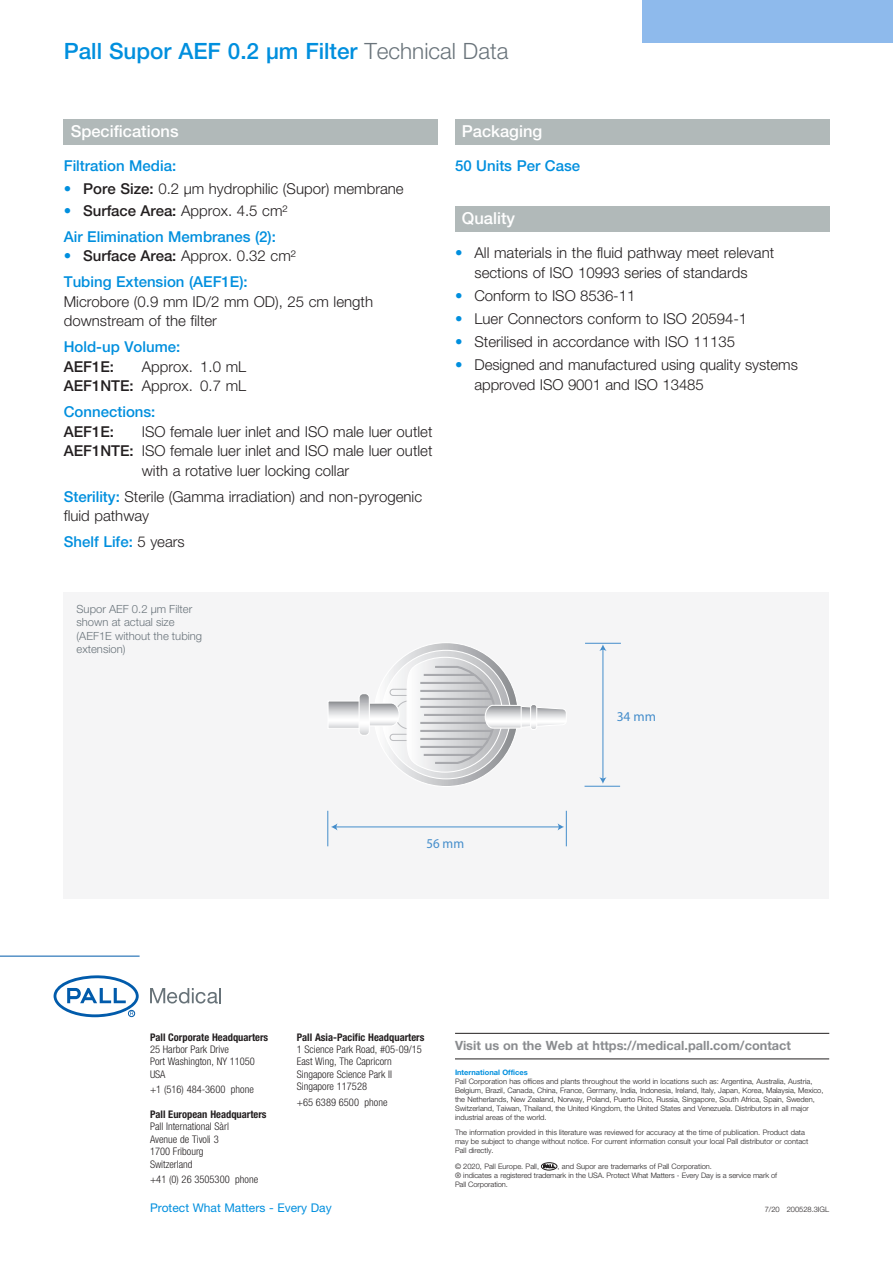
<style>
.page{position:relative;width:893px;height:1263px;background:#fff}
.page>*{position:absolute;margin:0;border:0;box-sizing:border-box;transform-origin:0 0}
.Sub_Heading{font:500 22.5px "Helvetica Neue LT Std";color:#008fde}
.Sub_Heading-2{font:500 16.5px "Helvetica Neue LT Std";color:#fff}
.Sub_Heading-3{font:300 15px/19.5px "Helvetica Neue LT Std";color:#231f20}
.Sub_Heading-4{font:500 15px/19.5px "Helvetica Neue LT Std";color:#008fde}
.t1{font:13.5px "Myriad Pro";color:#448dcb}
.t2{font:13.5px "Myriad Pro";color:#448dcb;scale:.96 1}
.body_text{font:700 12.75px "Helvetica Neue LT Std";color:#8a8c8f}
.Sub_Heading-5{font:12px "Helvetica Neue LT Std";color:#008fde}
.t3{font:300 11.25px/13.5px "Helvetica Neue LT Std";color:#6a747b}
.body_text-2{font:300 condensed 10.5px/12.3px "Helvetica Neue LT Std";color:#231f20}
.z_Address_Block{font:300 condensed 10.5px/12.3px "Helvetica Neue LT Std";color:#231f20}
.z_Address_Block-2{font:700 condensed 10.5px/12.3px "Helvetica Neue LT Std";color:#231f20}
.body_text-3{font:300 7.5px/9px "Helvetica Neue LT Std";color:#231f20}
.body_text-4{font:700 7.5px "Helvetica Neue LT Std";color:#008fde}
.s1{font-weight:300;color:#6a747b}
.s2{font-weight:400;color:#008fde}
.s3{font-weight:500}
.s4{font-weight:500;color:#008fde}
.s5{color:#231f20}
.s6{font-weight:300;color:#231f20}
.s7{font-weight:700}
.s8{font-weight:300}
</style>
<div class="page">
<div style="left:642px;top:0;width:251px;height:43px;background:#8ebaec"></div>
<hr style="left:455px;top:1059px;width:374px;height:1px;background:#231f20">
<div style="left:541px;top:1162px;width:16px;height:8px;border:1px solid #231f20;border-radius:50%"></div>
<svg style="left:544px;top:1165px;width:11px;height:3px"></svg>
<hr style="left:455px;top:1033px;width:374px;height:1px;background:#231f20">
<hr style="left:0;top:956px;width:140px;height:1px;background:#015bab">
<svg style="left:150px;top:988px;width:71px;height:15px"></svg>
<svg style="left:54px;top:975px;width:85px;height:42px"></svg>
<div style="left:128px;top:1010px;width:7px;height:7px;border:1px solid #015bab;border-radius:50%"></div>
<div style="left:64px;top:119px;width:374px;height:26px;background:#b1b9b9"></div>
<div style="left:455px;top:119px;width:374px;height:26px;background:#b1b9b9"></div>
<div style="left:455px;top:206px;width:374px;height:26px;background:#b1b9b9"></div>
<div style="left:64px;top:592px;width:765px;height:307px;background:#f5f5f6"></div>
<svg style="left:329px;top:702px;width:30px;height:25px"></svg>
<div style="left:327px;top:700px;width:39px;height:29px;border:1px solid #fff"></div>
<svg style="left:374px;top:643px;width:144px;height:143px"></svg>
<svg style="left:382px;top:650px;width:128px;height:129px"></svg>
<svg style="left:361px;top:656px;width:205px;height:117px"></svg>
<div style="left:359px;top:693px;width:11px;height:43px;border:1px solid #fff;border-radius:4px"></div>
<hr style="left:336px;top:826px;width:223px;height:1px;background:#448dcb">
<svg style="left:331px;top:824px;width:6px;height:6px"></svg>
<svg style="left:558px;top:823px;width:6px;height:7px"></svg>
<hr style="left:603px;top:649px;width:1px;height:130px;background:#448dcb">
<svg style="left:599px;top:777px;width:7px;height:7px"></svg>
<svg style="left:599px;top:644px;width:7px;height:7px"></svg>
<hr style="left:585px;top:786px;width:35px;height:1px;background:#448dcb">
<hr style="left:585px;top:643px;width:36px;height:1px;background:#448dcb">
<hr style="left:566px;top:811px;width:1px;height:35px;background:#448dcb">
<hr style="left:327px;top:811px;width:1px;height:35px;background:#448dcb">
<p class="Sub_Heading" style="left:64px;top:38px;width:446px">Pall Supor AEF 0.2 μm Filter <span class="s1">Technical Data</span></p>
<p class="Sub_Heading-2" style="left:71px;top:121px;width:109px">Specifications</p>
<p class="Sub_Heading-4" style="left:64px;top:156px;width:114px">Filtration Media:</p>
<p class="Sub_Heading-3" style="left:64px;top:179px;width:341px"><span class="s2">•</span> <span class="s3">Pore Size:</span> 0.2 µm hydrophilic (Supor) membrane</p>
<p class="Sub_Heading-3" style="left:64px;top:201px;width:225px"><span class="s2">•</span> <span class="s3">Surface Area:</span> Approx. 4.5 cm²</p>
<p class="Sub_Heading-4" style="left:64px;top:227px;width:214px">Air Elimination Membranes (2):</p>
<p class="Sub_Heading-3" style="left:64px;top:246px;width:234px"><span class="s2">•</span> <span class="s3">Surface Area:</span> Approx. 0.32 cm²</p>
<p class="Sub_Heading-3" style="left:64px;top:272px;width:311px"><span class="s4">Tubing Extension (AEF1E):<br></span>Microbore (0.9 mm ID/2 mm OD), 25 cm length downstream of the filter</p>
<p class="Sub_Heading-4" style="left:64px;top:337px;width:118px">Hold-up Volume:<br><span class="s5">AEF1E:</span></p>
<p class="Sub_Heading-3" style="left:142px;top:356px;width:106px">Approx. 1.0 mL</p>
<p class="Sub_Heading-3" style="left:64px;top:376px;width:184px"><span class="s3">AEF1NTE:</span> Approx. 0.7 mL</p>
<p class="Sub_Heading-4" style="left:64px;top:402px;width:93px">Connections:<br><span class="s5">AEF1E:</span></p>
<p class="Sub_Heading-3" style="left:142px;top:421px;width:292px">ISO female luer inlet and ISO male luer outlet</p>
<p class="Sub_Heading-3" style="left:64px;top:441px;width:370px"><span class="s3">AEF1NTE:</span> ISO female luer inlet and ISO male luer outlet</p>
<p class="Sub_Heading-3" style="left:142px;top:460px;width:209px">with a rotative luer locking collar</p>
<p class="Sub_Heading-3" style="left:64px;top:486px;width:360px"><span class="s4">Sterility:</span> Sterile (Gamma irradiation) and non-pyrogenic fluid pathway</p>
<p class="Sub_Heading-4" style="left:64px;top:532px;width:123px">Shelf Life: <span class="s6">5 years</span></p>
<p class="t3" style="left:77px;top:602px;width:127px">Supor AEF 0.2 µm Filter shown at actual size (AEF1E without the tubing extension)</p>
<p class="Sub_Heading-2" style="left:462px;top:121px;width:82px">Packaging</p>
<p class="Sub_Heading-4" style="left:455px;top:156px;width:127px">50 Units Per Case</p>
<p class="Sub_Heading-2" style="left:462px;top:208px;width:55px">Quality</p>
<p class="Sub_Heading-3" style="left:455px;top:243px;width:321px;text-align:center"><span class="s2">•</span> All materials in the fluid pathway meet relevant sections of ISO 10993 series of standards</p>
<p class="Sub_Heading-3" style="left:455px;top:286px;width:182px"><span class="s2">•</span> Conform to ISO 8536-11</p>
<p class="Sub_Heading-3" style="left:455px;top:309px;width:294px"><span class="s2">•</span> Luer Connectors conform to ISO 20594-1</p>
<p class="Sub_Heading-3" style="left:455px;top:332px;width:282px"><span class="s2">•</span> Sterilised in accordance with ISO 11135</p>
<p class="Sub_Heading-3" style="left:474px;top:355px;width:325px;text-indent:-20px"><span class="s2">•</span> Designed and manufactured using quality systems approved ISO 9001 and ISO 13485</p>
<p class="t1" style="left:617px;top:708px;width:41px">34 mm</p>
<p class="t2" style="left:427px;top:835px;width:41px">56 mm</p>
<p class="body_text-2" style="left:150px;top:1030px;width:120px"><span class="s7">Pall Corporate Headquarters<br></span>25 Harbor Park Drive<br>Port Washington, NY 11050<br>USA</p>
<p class="body_text-2" style="left:150px;top:1083px;width:105px">+1 (516) 484-3600 phone</p>
<p class="body_text-2" style="left:150px;top:1108px;width:118px"><span class="s7">Pall European Headquarters<br></span>Pall International Sàrl<br>Avenue de Tivoli 3<br>1700 Fribourg<br>Switzerland</p>
<p class="z_Address_Block" style="left:150px;top:1173px;width:110px">+41 (0) 26 3505300 phone</p>
<p class="z_Address_Block-2" style="left:297px;top:1030px;width:129px">Pall Asia-Pacific Headquarters<br><span class="s8">1 Science Park Road, #05-09/15</span></p>
<p class="z_Address_Block" style="left:297px;top:1055px;width:96px">East Wing, The Capricorn</p>
<p class="z_Address_Block" style="left:297px;top:1068px;width:97px">Singapore Science Park II<br>Singapore 117528</p>
<p class="z_Address_Block" style="left:297px;top:1096px;width:92px">+65 6389 6500 phone</p>
<p class="body_text" style="left:455px;top:1038px;width:337px">Visit us on the Web at https://medical.pall.com/contact</p>
<p class="body_text-4" style="left:455px;top:1067px;width:74px">International Offices</p>
<p class="body_text-3" style="left:455px;top:1076px;width:370px">Pall Corporation has offices and plants throughout the world in locations such as: Argentina, Australia, Austria, Belgium, Brazil, Canada, China, France, Germany, India, Indonesia, Ireland, Italy, Japan, Korea, Malaysia, Mexico, the Netherlands, New Zealand, Norway, Poland, Puerto Rico, Russia, Singapore, South Africa, Spain, Sweden, Switzerland, Taiwan, Thailand, the United Kingdom, the United States and Venezuela. Distributors in all major industrial areas of the world.</p>
<p class="body_text-3" style="left:455px;top:1128px;width:355px">The information provided in this literature was reviewed for accuracy at the time of publication. Product data may be subject to change without notice. For current information consult your local Pall distributor or contact<br>Pall directly.</p>
<p class="body_text-3" style="left:455px;top:1161px;width:86px">© 2020, Pall Europe. Pall,</p>
<p class="body_text-3" style="left:455px;top:1161px;width:324px;text-indent:102px">, and Supor are trademarks of Pall Corporation.<br>® indicates a registered trademark in the USA. Protect What Matters - Every Day is a service mark of<br>Pall Corporation.</p>
<p class="Sub_Heading-5" style="left:150px;top:1200px;width:183px">Protect What Matters - Every Day</p>
<p class="body_text-3" style="left:765px;top:1205px;width:66px">7/20 200528.3IGL</p>
</div>
